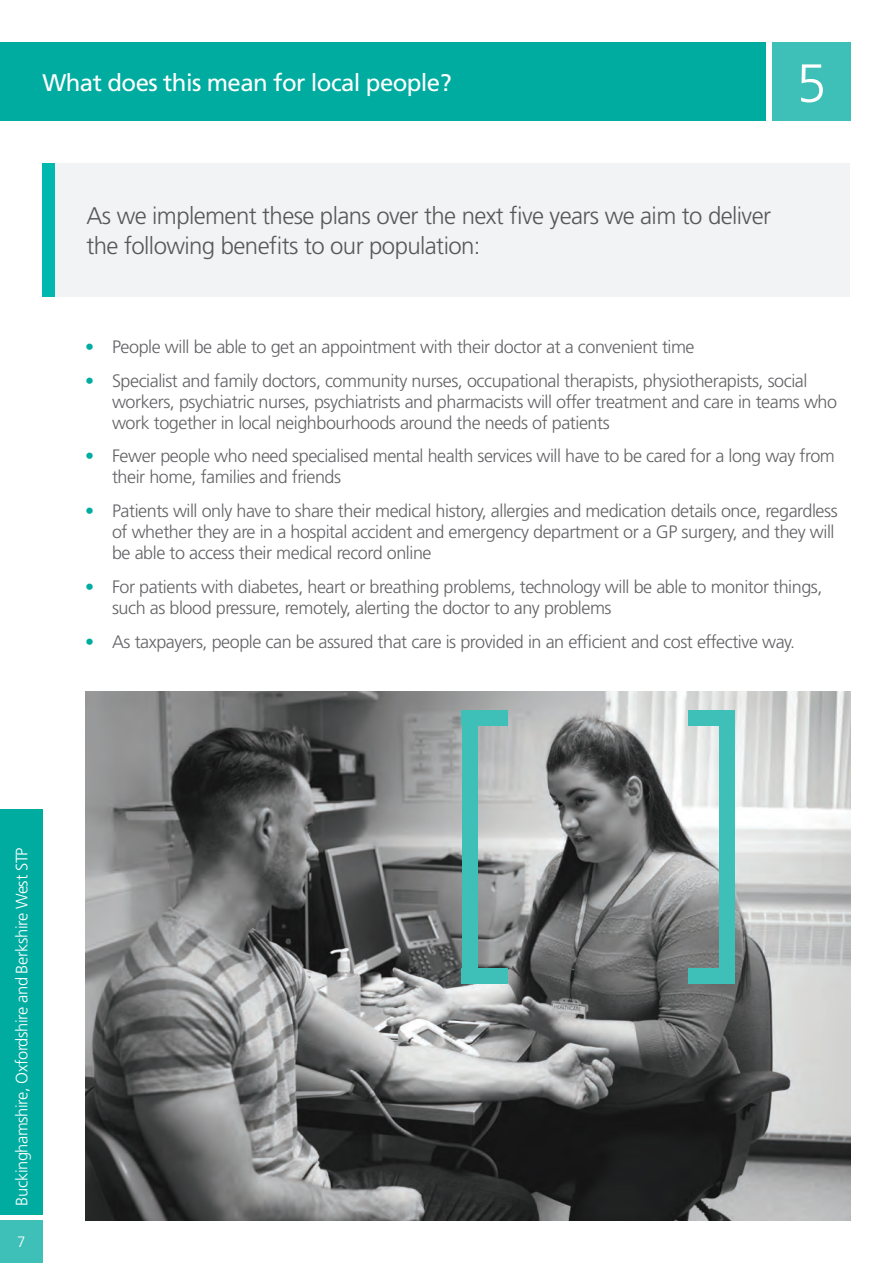
<style>
.page{position:relative;width:893px;height:1263px;background:#fff}
.page>*{position:absolute;margin:0;border:0;box-sizing:border-box;transform-origin:0 0}
.t1{font:300 54px "Frutiger LT Std";color:#fff}
.Intro_Para{font:300 24px/30px "Frutiger LT Std";letter-spacing:-.025em;color:#57585a}
.t2{font:24px "Frutiger LT Std";letter-spacing:-.025em;color:#fff}
.t3{font:300 18px/21px "Frutiger LT Std";letter-spacing:-.025em;color:#636366}
.t4{font:300 16.5px "Frutiger LT Std";letter-spacing:-.025em;color:#fff}
.t5{font:300 15px "Frutiger LT Std";color:#fff}
.s1{color:#00aca0}
</style>
<div class="page">
<div style="left:0;top:43px;width:765px;height:78px;background:#00aca0"></div>
<div style="left:772px;top:43px;width:78px;height:78px;background:#3ebfb7"></div>
<div style="left:43px;top:164px;width:807px;height:133px;background:#f2f3f4"></div>
<img style="left:85px;top:691px;width:765px;height:529px">
<div style="left:43px;top:164px;width:12px;height:133px;background:#01b8ae"></div>
<div style="left:0;top:809px;width:43px;height:406px;background:#00aca0"></div>
<div style="left:0;top:1220px;width:43px;height:43px;background:#3ebfb7"></div>
<div style="left:462px;top:968px;width:46px;height:16px;background:#3ebfb7"></div>
<div style="left:462px;top:711px;width:46px;height:15px;background:#3ebfb7"></div>
<div style="left:462px;top:711px;width:15px;height:273px;background:#3ebfb7"></div>
<div style="left:688px;top:711px;width:46px;height:15px;background:#3ebfb7"></div>
<div style="left:688px;top:968px;width:46px;height:16px;background:#3ebfb7"></div>
<div style="left:719px;top:711px;width:15px;height:273px;background:#3ebfb7"></div>
<p class="t2" style="left:43px;top:68px;width:411px">What does this mean for local people?</p>
<p class="t1" style="left:796px;top:53px;width:32px">5</p>
<p class="Intro_Para" style="left:86px;top:201px;width:686px">As we implement these plans over the next five years we aim to deliver the following benefits to our population:</p>
<p class="t3" style="left:85px;top:336px;width:611px"><span class="s1">•</span> People will be able to get an appointment with their doctor at a convenient time</p>
<p class="t3" style="left:112px;top:370px;width:727px;text-indent:-27px"><span class="s1">•</span> Specialist and family doctors, community nurses, occupational therapists, physiotherapists, social workers, psychiatric nurses, psychiatrists and pharmacists will offer treatment and care in teams who work together in local neighbourhoods around the needs of patients</p>
<p class="t3" style="left:112px;top:446px;width:724px;text-indent:-27px"><span class="s1">•</span> Fewer people who need specialised mental health services will have to be cared for a long way from their home, families and friends</p>
<p class="t3" style="left:112px;top:501px;width:727px;text-indent:-27px"><span class="s1">•</span> Patients will only have to share their medical history, allergies and medication details once, regardless of whether they are in a hospital accident and emergency department or a GP surgery, and they will be able to access their medical record online</p>
<p class="t3" style="left:112px;top:576px;width:712px;text-indent:-27px"><span class="s1">•</span> For patients with diabetes, heart or breathing problems, technology will be able to monitor things, such as blood pressure, remotely, alerting the doctor to any problems</p>
<p class="t3" style="left:85px;top:631px;width:712px"><span class="s1">•</span> As taxpayers, people can be assured that care is provided in an efficient and cost effective way.</p>
<p class="t4" style="left:12px;top:1206px;width:360px;rotate:-90deg">Buckinghamshire, Oxfordshire and Berkshire West STP</p>
<p class="t5" style="left:17px;top:1234px;width:10px">7</p>
</div>
